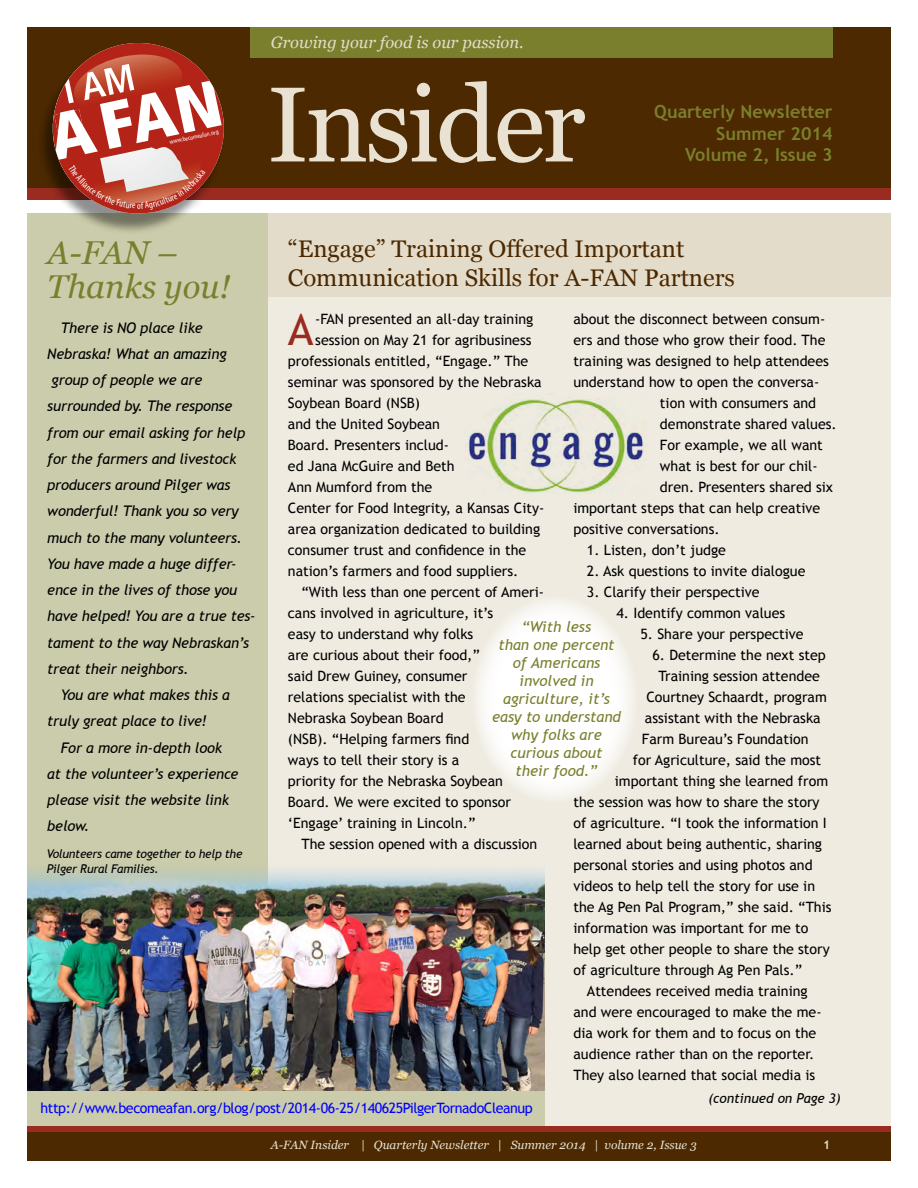
<style>
.page{position:relative;width:918px;height:1188px;background:#fff}
.page>*{position:absolute;margin:0;border:0;box-sizing:border-box;transform-origin:0 0}
.t1{font:106.35px "Georgia";letter-spacing:-.03em;color:#e9e2d3}
.t2{font:43.65px "Trebuchet MS";color:#992b20}
.t3{font:italic 33px/34.5px "Georgia";color:#7a7f2d}
.t4{font:24px/28.8px "Georgia";color:#4c2900}
.t5{font:700 18px/21.6px "Trebuchet MS";color:#7a7f2d;text-align:right}
.t6{font:italic 16.5px "Georgia";color:#e4dcca}
.t7{font:italic 15px/18px "Trebuchet MS";color:#7a7f2d;text-align:center}
.t8{font:italic 14.7px/26.2px "Trebuchet MS";letter-spacing:-.01em;color:#000}
.t9{font:14.25px/21px "Trebuchet MS";color:#000}
.t10{font:14.25px "Trebuchet MS";letter-spacing:-.03em;color:#00f}
.t11{font:italic 13.5px "Trebuchet MS";color:#000}
.t12{font:italic 12px "Georgia";color:#e9e2d3}
.t13{font:italic 12px/15px "Trebuchet MS";letter-spacing:-.02em;color:#000}
.t14{font:700 12px "Trebuchet MS";color:#e4dcca}
.t15{font:8.7px "Myriad Pro";color:#000}
.t16{font:condensed 6px "Frutiger";color:#fff}
</style>
<div class="page">
<div style="left:267px;top:297px;width:624px;height:829px;background:#efebe1"></div>
<div style="left:27px;top:27px;width:864px;height:161px;background:#4c2900"></div>
<div style="left:27px;top:1132px;width:864px;height:29px;background:#4c2900"></div>
<div style="left:27px;top:213px;width:864px;height:84px;background:#e4dcca"></div>
<div style="left:27px;top:213px;width:240px;height:916px;background:#caccab"></div>
<div style="left:250px;top:27px;width:583px;height:30px;background:#7a7f2d"></div>
<div style="left:27px;top:188px;width:864px;height:12px;background:#992b20"></div>
<div style="left:27px;top:1126px;width:864px;height:6px;background:#992b20"></div>
<div style="left:36px;top:48px;width:189px;height:187px;background:#000;opacity:.44"></div>
<svg style="left:472px;top:596px;width:166px;height:207px;fill:#fefefe"></svg>
<img style="left:468px;top:399px;width:178px;height:94px">
<img style="left:27px;top:862px;width:517px;height:229px">
<div style="left:27px;top:1091px;width:517px;height:35px;background:#caccab"></div>
<svg style="left:45px;top:43px;width:180px;height:178px"></svg>
<p class="t16" style="left:169px;top:139px;width:51px;rotate:-12deg">www.becomeafan.org</p>
<p class="t6" style="left:271px;top:32px;width:254px">Growing your food is our passion.</p>
<p class="t1" style="left:267px;top:60px;width:320px">Insider</p>
<p class="t5" style="left:654px;top:101px;width:180px">Quarterly Newsletter<br>Summer 2014<br>Volume 2, Issue 3</p>
<p class="t3" style="left:47px;top:235px;width:185px">A-FAN –<br>Thanks you!</p>
<p class="t8" style="left:47px;top:314px;width:210px;text-indent:14px">There is NO place like<br>Nebraska! What an amazing group of people we are surrounded by. The response from our email asking for help for the farmers and livestock producers around Pilger was wonderful! Thank you so very much to the many volunteers.<br>You have made a huge differ&shy;ence in the lives of those you have helped! You are a true tes&shy;tament to the way Nebraskan’s treat their neighbors.</p>
<p class="t8" style="left:47px;top:682px;width:184px;text-indent:14px">You are what makes this a truly great place to live!</p>
<p class="t8" style="left:47px;top:734px;width:193px;text-indent:14px">For a more in-depth look at the volunteer’s experience please visit the website link below.</p>
<p class="t13" style="left:47px;top:846px;width:197px">Volunteers came together to help the<br>Pilger Rural Families.</p>
<p class="t15" style="left:110px;top:460px;width:64px;rotate:-12deg">AFAN_mark_4-clr</p>
<p class="t4" style="left:288px;top:235px;width:449px">“Engage” Training Offered Important<br>Communication Skills for A-FAN Partners</p>
<p class="t2" style="left:288px;top:304px;width:27px">A</p>
<p class="t9" style="left:315px;top:309px;width:220px">-FAN presented an all-day training</p>
<p class="t9" style="left:573px;top:309px;width:253px">about the disconnect between consum-</p>
<p class="t9" style="left:573px;top:330px;width:254px">ers and those who grow their food. The</p>
<p class="t9" style="left:573px;top:351px;width:257px">training was designed to help attendees</p>
<p class="t9" style="left:573px;top:372px;width:247px">understand how to open the conversa-</p>
<p class="t9" style="left:660px;top:393px;width:158px">tion with consumers and</p>
<p class="t9" style="left:660px;top:414px;width:178px">demonstrate shared values.</p>
<p class="t9" style="left:660px;top:435px;width:164px">For example, we all want</p>
<p class="t9" style="left:660px;top:456px;width:159px">what is best for our chil-</p>
<p class="t9" style="left:660px;top:477px;width:175px">dren. Presenters shared six</p>
<p class="t9" style="left:573px;top:498px;width:248px">important steps that can help creative</p>
<p class="t9" style="left:573px;top:519px;width:148px">positive conversations.</p>
<p class="t9" style="left:587px;top:540px;width:141px">1. Listen, don’t judge</p>
<p class="t9" style="left:587px;top:561px;width:220px">2. Ask questions to invite dialogue</p>
<p class="t9" style="left:587px;top:582px;width:174px">3. Clarify their perspective</p>
<p class="t9" style="left:616px;top:603px;width:170px">4. Identify common values</p>
<p class="t9" style="left:640px;top:624px;width:165px">5. Share your perspective</p>
<p class="t9" style="left:652px;top:645px;width:175px">6. Determine the next step</p>
<p class="t9" style="left:658px;top:666px;width:163px">Training session attendee</p>
<p class="t9" style="left:646px;top:687px;width:182px">Courtney Schaardt, program</p>
<p class="t9" style="left:645px;top:708px;width:177px">assistant with the Nebraska</p>
<p class="t9" style="left:642px;top:729px;width:168px">Farm Bureau’s Foundation</p>
<p class="t9" style="left:633px;top:750px;width:190px">for Agriculture, said the most</p>
<p class="t9" style="left:615px;top:771px;width:215px">important thing she learned from</p>
<p class="t9" style="left:573px;top:792px;width:248px">the session was how to share the story</p>
<p class="t9" style="left:573px;top:813px;width:255px">of agriculture. “I took the information I</p>
<p class="t9" style="left:573px;top:834px;width:250px">learned about being authentic, sharing</p>
<p class="t9" style="left:573px;top:855px;width:241px">personal stories and using photos and</p>
<p class="t9" style="left:573px;top:876px;width:243px">videos to help tell the story for use in</p>
<p class="t9" style="left:573px;top:897px;width:260px">the Ag Pen Pal Program,” she said. “This</p>
<p class="t9" style="left:573px;top:918px;width:236px">information was important for me to</p>
<p class="t9" style="left:573px;top:939px;width:258px">help get other people to share the story</p>
<p class="t9" style="left:573px;top:960px;width:230px">of agriculture through Ag Pen Pals.”</p>
<p class="t9" style="left:573px;top:981px;width:250px;text-align:center">Attendees received media training<br>and were encouraged to make the me&shy;dia work for them and to focus on the audience rather than on the reporter.<br>They also learned that social media is</p>
<p class="t9" style="left:315px;top:330px;width:218px">session on May 21 for agribusiness</p>
<p class="t9" style="left:288px;top:351px;width:242px">professionals entitled, “Engage.” The</p>
<p class="t9" style="left:288px;top:372px;width:255px">seminar was sponsored by the Nebraska</p>
<p class="t9" style="left:288px;top:393px;width:134px">Soybean Board (NSB)</p>
<p class="t9" style="left:288px;top:414px;width:154px">and the United Soybean</p>
<p class="t9" style="left:288px;top:435px;width:163px">Board. Presenters includ-</p>
<p class="t9" style="left:288px;top:456px;width:168px">ed Jana McGuire and Beth</p>
<p class="t9" style="left:288px;top:477px;width:146px">Ann Mumford from the</p>
<p class="t9" style="left:288px;top:498px;width:258px">Center for Food Integrity, a Kansas City-</p>
<p class="t9" style="left:288px;top:519px;width:254px">area organization dedicated to building</p>
<p class="t9" style="left:288px;top:540px;width:240px">consumer trust and confidence in the</p>
<p class="t9" style="left:288px;top:561px;width:232px">nation’s farmers and food suppliers.</p>
<p class="t9" style="left:288px;top:582px;width:258px;text-indent:14px">“With less than one percent of Ameri&shy;cans involved in agriculture, it’s<br>easy to understand why folks<br>are curious about their food,”<br>said Drew Guiney, consumer<br>relations specialist with the<br>Nebraska Soybean Board<br>(NSB). “Helping farmers find<br>ways to tell their story is a<br>priority for the Nebraska Soybean<br>Board. We were excited to sponsor ‘Engage’ training in Lincoln.”</p>
<p class="t9" style="left:301px;top:834px;width:237px">The session opened with a discussion</p>
<p class="t7" style="left:492px;top:618px;width:130px">“With less<br>than one percent of Americans involved in agriculture, it’s easy to understand why folks are curious about their food.”</p>
<p class="t10" style="left:40px;top:1099px;width:494px">http://www.becomeafan.org/blog/post/2014-06-25/140625PilgerTornadoCleanup</p>
<p class="t11" style="left:708px;top:1091px;width:134px">(continued on Page 3)</p>
<p class="t12" style="left:271px;top:1137px;width:428px">A-FAN Insider | Quarterly Newsletter | Summer 2014 | volume 2, Issue 3</p>
<p class="t14" style="left:823px;top:1137px;width:9px">1</p>
</div>
